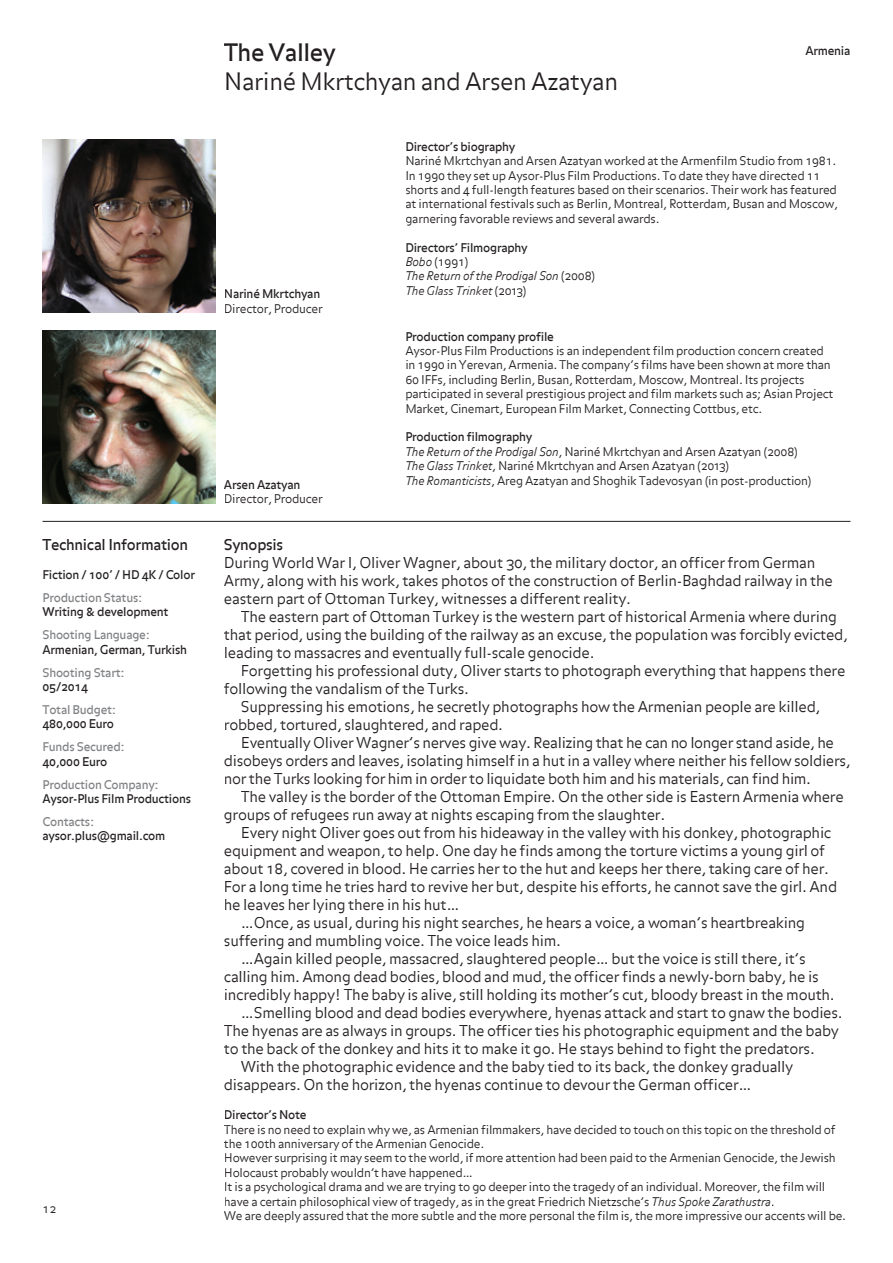
<style>
.page{position:relative;width:893px;height:1263px;background:#fff}
.page>*{position:absolute;margin:0;border:0;box-sizing:border-box;transform-origin:0 0}
.t1{font:300 24px "Loc Balance N";letter-spacing:-.02em;color:#231f20}
.t2{font:500 24px "Loc Balance N";letter-spacing:-.02em;color:#231f20}
.t3{font:300 15px/18px "Loc Balance N";letter-spacing:-.02em;color:#231f20}
.t4{font:500 15px "Loc Balance N";letter-spacing:-.02em;color:#231f20}
.t5{font:300 12px/14.4px "Loc Balance N";letter-spacing:-.02em;color:#231f20}
.t6{font:500 12px "Loc Balance N";letter-spacing:-.02em;color:#231f20}
.t7{font:500 12px "Loc Balance N";letter-spacing:-.02em;color:#808285}
.t8{font:italic 300 12px/14.4px "Loc Balance N";letter-spacing:-.02em;color:#231f20}
.s1{font-weight:500;font-style:normal}
.s2{font-style:normal}
.s3{font-weight:500}
.s4{font-style:italic}
</style>
<div class="page">
<hr style="left:43px;top:521px;width:807px;height:1px;background:#231f20">
<img style="left:43px;top:140px;width:172px;height:173px">
<img style="left:43px;top:331px;width:172px;height:172px">
<p class="t4" style="left:43px;top:536px;width:147px">Technical Information</p>
<p class="t6" style="left:43px;top:568px;width:154px">Fiction / 100’ / HD 4K / Color</p>
<p class="t7" style="left:43px;top:591px;width:101px">Production Status:</p>
<p class="t6" style="left:43px;top:605px;width:128px">Writing &amp; development</p>
<p class="t7" style="left:43px;top:628px;width:109px">Shooting Language:</p>
<p class="t6" style="left:43px;top:642px;width:146px">Armenian, German, Turkish</p>
<p class="t7" style="left:43px;top:665px;width:84px">Shooting Start:</p>
<p class="t6" style="left:43px;top:680px;width:47px">05/2014</p>
<p class="t7" style="left:43px;top:703px;width:75px">Total Budget:</p>
<p class="t6" style="left:43px;top:717px;width:73px">480,000 Euro</p>
<p class="t7" style="left:43px;top:740px;width:84px">Funds Secured:</p>
<p class="t6" style="left:43px;top:754px;width:66px">40,000 Euro</p>
<p class="t7" style="left:43px;top:777px;width:118px">Production Company:</p>
<p class="t6" style="left:43px;top:792px;width:150px">Aysor-Plus Film Productions</p>
<p class="t7" style="left:43px;top:815px;width:53px">Contacts:</p>
<p class="t6" style="left:43px;top:829px;width:124px">aysor.plus@gmail.com</p>
<p class="t5" style="left:43px;top:1202px;width:15px">12</p>
<h1 class="t2" style="left:224px;top:39px;width:113px">The Valley</h1>
<h1 class="t1" style="left:224px;top:68px;width:396px">Nariné Mkrtchyan and Arsen Azatyan</h1>
<p class="t6" style="left:805px;top:43px;width:47px">Armenia</p>
<p class="t6" style="left:224px;top:287px;width:98px">Nariné Mkrtchyan</p>
<p class="t5" style="left:224px;top:302px;width:100px">Director, Producer</p>
<p class="t6" style="left:224px;top:478px;width:78px">Arsen Azatyan</p>
<p class="t5" style="left:224px;top:493px;width:100px">Director, Producer</p>
<p class="t6" style="left:405px;top:139px;width:111px">Director’s biography</p>
<p class="t5" style="left:405px;top:154px;width:434px">Nariné Mkrtchyan and Arsen Azatyan worked at the Armenfilm Studio from 1981.<br>In 1990 they set up Aysor-Plus Film Productions. To date they have directed 11 shorts and 4 full-length features based on their scenarios. Their work has featured at international festivals such as Berlin, Montreal, Rotterdam, Busan and Moscow, garnering favorable reviews and several awards.</p>
<p class="t8" style="left:405px;top:241px;width:191px"><span class="s1">Directors’ Filmography<br></span>Bobo <span class="s2">(1991)<br></span>The Return of the Prodigal Son <span class="s2">(2008)<br></span>The Glass Trinket <span class="s2">(2013)</span></p>
<p class="t6" style="left:405px;top:329px;width:150px">Production company profile</p>
<p class="t5" style="left:405px;top:344px;width:430px">Aysor-Plus Film Productions is an independent film production concern created in 1990 in Yerevan, Armenia. The company’s films have been shown at more than 60 IFFs, including Berlin, Busan, Rotterdam, Moscow, Montreal. Its projects participated in several prestigious project and film markets such as; Asian Project Market, Cinemart, European Film Market, Connecting Cottbus, etc.</p>
<p class="t5" style="left:405px;top:431px;width:408px"><span class="s3">Production filmography<br></span><span class="s4">The Return of the Prodigal Son</span>, Nariné Mkrtchyan and Arsen Azatyan (2008)<br><span class="s4">The Glass Trinket</span>, Nariné Mkrtchyan and Arsen Azatyan (2013)<br><span class="s4">The Romanticists</span>, Areg Azatyan and Shoghik Tadevosyan (in post-production)</p>
<p class="t4" style="left:224px;top:536px;width:61px">Synopsis</p>
<p class="t3" style="left:224px;top:555px;width:610px">During World War I, Oliver Wagner, about 30, the military doctor, an officer from German<br>Army, along with his work, takes photos of the construction of Berlin-Baghdad railway in the eastern part of Ottoman Turkey, witnesses a different reality.</p>
<p class="t3" style="left:224px;top:609px;width:625px;text-indent:17px">The eastern part of Ottoman Turkey is the western part of historical Armenia where during that period, using the building of the railway as an excuse, the population was forcibly evicted, leading to massacres and eventually full-scale genocide.</p>
<p class="t3" style="left:241px;top:663px;width:606px">Forgetting his professional duty, Oliver starts to photograph everything that happens there</p>
<p class="t3" style="left:224px;top:681px;width:247px">following the vandalism of the Turks.</p>
<p class="t3" style="left:241px;top:699px;width:581px">Suppressing his emotions, he secretly photographs how the Armenian people are killed,</p>
<p class="t3" style="left:224px;top:717px;width:281px">robbed, tortured, slaughtered, and raped.</p>
<p class="t3" style="left:241px;top:735px;width:595px">Eventually Oliver Wagner’s nerves give way. Realizing that he can no longer stand aside, he</p>
<p class="t3" style="left:224px;top:753px;width:628px">disobeys orders and leaves, isolating himself in a hut in a valley where neither his fellow soldiers,</p>
<p class="t3" style="left:224px;top:771px;width:589px">nor the Turks looking for him in order to liquidate both him and his materials, can find him.</p>
<p class="t3" style="left:241px;top:789px;width:604px">The valley is the border of the Ottoman Empire. On the other side is Eastern Armenia where</p>
<p class="t3" style="left:224px;top:807px;width:443px">groups of refugees run away at nights escaping from the slaughter.</p>
<p class="t3" style="left:241px;top:825px;width:592px">Every night Oliver goes out from his hideaway in the valley with his donkey, photographic</p>
<p class="t3" style="left:224px;top:843px;width:603px">equipment and weapon, to help. One day he finds among the torture victims a young girl of</p>
<p class="t3" style="left:224px;top:861px;width:606px">about 18, covered in blood. He carries her to the hut and keeps her there, taking care of her.</p>
<p class="t3" style="left:224px;top:879px;width:615px">For a long time he tries hard to revive her but, despite his efforts, he cannot save the girl. And</p>
<p class="t3" style="left:224px;top:897px;width:237px">he leaves her lying there in his hut…</p>
<p class="t3" style="left:241px;top:915px;width:566px">…Once, as usual, during his night searches, he hears a voice, a woman’s heartbreaking</p>
<p class="t3" style="left:224px;top:933px;width:339px">suffering and mumbling voice. The voice leads him.</p>
<p class="t3" style="left:241px;top:951px;width:566px">…Again killed people, massacred, slaughtered people… but the voice is still there, it’s</p>
<p class="t3" style="left:224px;top:969px;width:596px">calling him. Among dead bodies, blood and mud, the officer finds a newly-born baby, he is</p>
<p class="t3" style="left:224px;top:987px;width:612px">incredibly happy! The baby is alive, still holding its mother’s cut, bloody breast in the mouth.</p>
<p class="t3" style="left:241px;top:1005px;width:603px">…Smelling blood and dead bodies everywhere, hyenas attack and start to gnaw the bodies.</p>
<p class="t3" style="left:224px;top:1023px;width:617px">The hyenas are as always in groups. The officer ties his photographic equipment and the baby</p>
<p class="t3" style="left:224px;top:1041px;width:592px">to the back of the donkey and hits it to make it go. He stays behind to fight the predators.</p>
<p class="t3" style="left:241px;top:1059px;width:554px">With the photographic evidence and the baby tied to its back, the donkey gradually</p>
<p class="t3" style="left:224px;top:1077px;width:529px">disappears. On the horizon, the hyenas continue to devour the German officer…</p>
<p class="t6" style="left:224px;top:1108px;width:84px">Director’s Note</p>
<p class="t5" style="left:224px;top:1123px;width:624px">There is no need to explain why we, as Armenian filmmakers, have decided to touch on this topic on the threshold of the 100th anniversary of the Armenian Genocide.<br>However surprising it may seem to the world, if more attention had been paid to the Armenian Genocide, the Jewish Holocaust probably wouldn’t have happened…<br>It is a psychological drama and we are trying to go deeper into the tragedy of an individual. Moreover, the film will have a certain philosophical view of tragedy, as in the great Friedrich Nietzsche’s <span class="s4">Thus Spoke Zarathustra</span>.<br>We are deeply assured that the more subtle and the more personal the film is, the more impressive our accents will be.</p>
</div>
